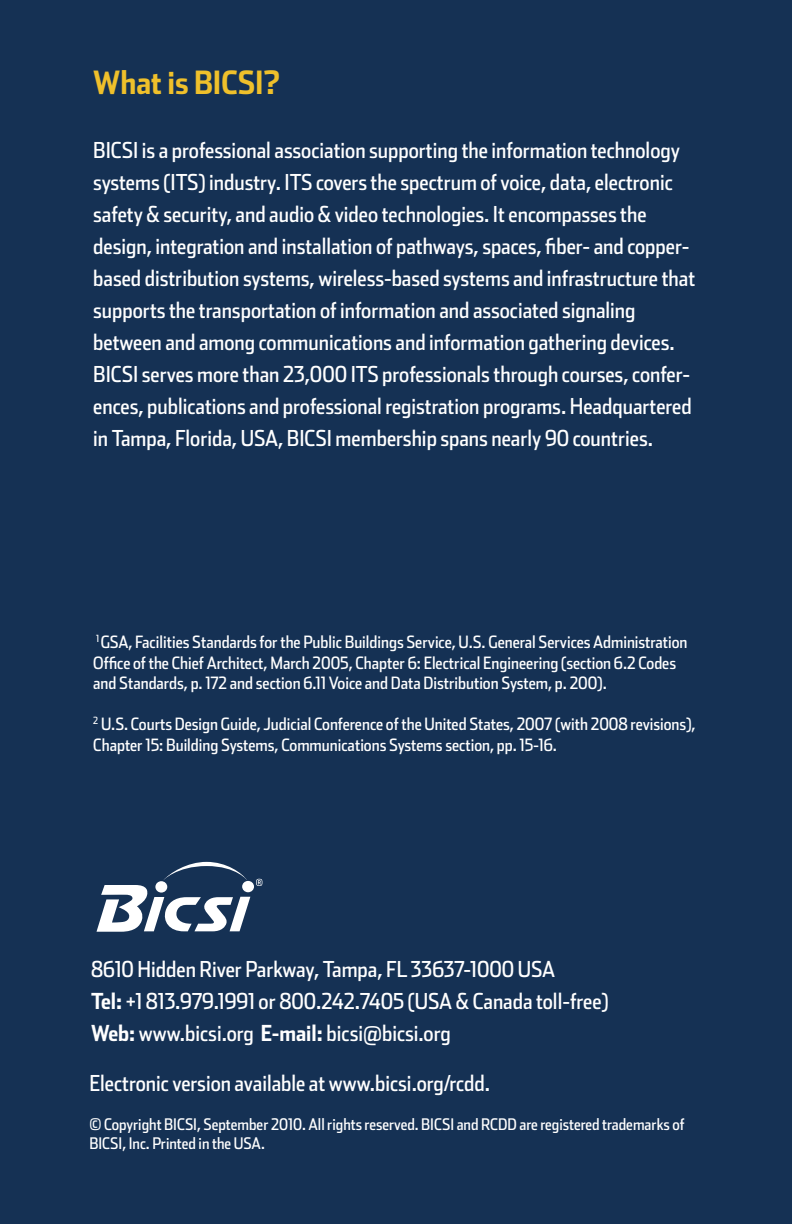
<style>
.page{position:relative;width:792px;height:1224px;background:#153154}
.page>*{position:absolute;margin:0;border:0;box-sizing:border-box;transform-origin:0 0}
.t1{font:700 32px "Stainless Cond";color:#efc02b}
.t2{font:22px/32px "Stainless Cond";color:#fff}
.t3{font:17px/20.4px "Stainless Cond";color:#fff}
.t4{font:16px/19.2px "Stainless Cond";color:#fff}
.s1{font-weight:700}
</style>
<div class="page">
<div style="left:242px;top:881px;width:12px;height:11px;background:#fff;border-radius:50%"></div>
<svg style="left:97px;top:862px;width:153px;height:70px"></svg>
<svg style="left:256px;top:879px;width:6px;height:7px"></svg>
<h1 class="t1" style="left:93px;top:63px;width:188px">What is BICSI?</h1>
<p class="t2" style="left:93px;top:134px;width:603px">BICSI is a professional association supporting the information technology systems (ITS) industry. ITS covers the spectrum of voice, data, electronic safety &amp; security, and audio &amp; video technologies. It encompasses the design, integration and installation of pathways, spaces, fiber- and copper&shy;based distribution systems, wireless-based systems and infrastructure that supports the transportation of information and associated signaling between and among communications and information gathering devices.<br>BICSI serves more than 23,000 ITS professionals through courses, confer&shy;ences, publications and professional registration programs. Headquartered in Tampa, Florida, USA, BICSI membership spans nearly 90 countries.</p>
<p class="t3" style="left:93px;top:632px;width:596px"><sup>1</sup> GSA, Facilities Standards for the Public Buildings Service, U.S. General Services Administration<br>Office of the Chief Architect, March 2005, Chapter 6: Electrical Engineering (section 6.2 Codes and Standards, p. 172 and section 6.11 Voice and Data Distribution System, p. 200).</p>
<p class="t3" style="left:93px;top:713px;width:604px;line-height:21.6px"><sup>2</sup> U.S. Courts Design Guide, Judicial Conference of the United States, 2007 (with 2008 revisions),<br>Chapter 15: Building Systems, Communications Systems section, pp. 15-16.</p>
<p class="t2" style="left:91px;top:953px;width:519px">8610 Hidden River Parkway, Tampa, FL 33637-1000 USA<br><span class="s1">Tel:</span> +1 813.979.1991 or 800.242.7405 (USA &amp; Canada toll-free)<br><span class="s1">Web:</span> www.bicsi.org <span class="s1">E-mail:</span> bicsi@bicsi.org</p>
<p class="t2" style="left:89px;top:1067px;width:402px">Electronic version available at www.bicsi.org/rcdd.</p>
<p class="t4" style="left:89px;top:1114px;width:597px">© Copyright BICSI, September 2010. All rights reserved. BICSI and RCDD are registered trademarks of<br>BICSI, Inc. Printed in the USA.</p>
</div>
